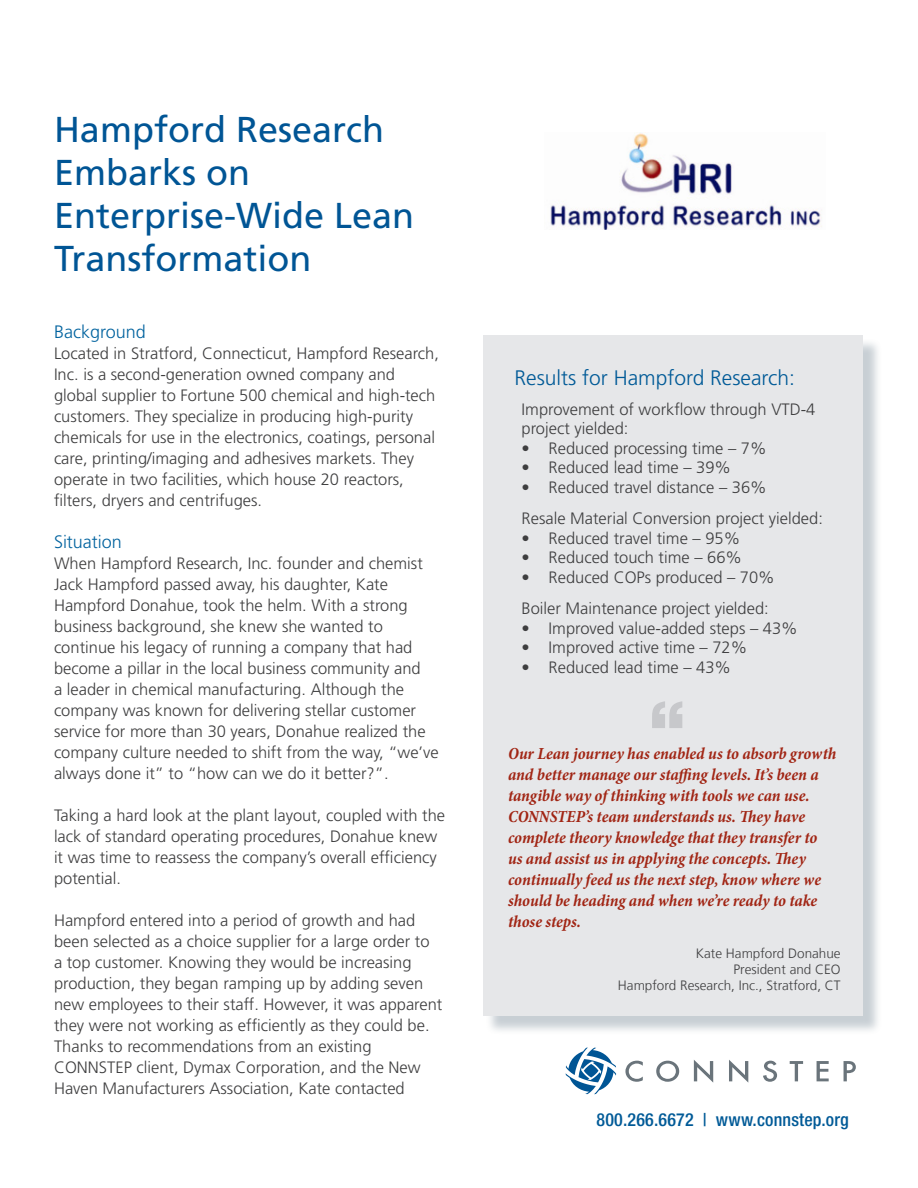
<style>
.page{position:relative;width:918px;height:1188px;background:#fff}
.page>*{position:absolute;margin:0;border:0;box-sizing:border-box;transform-origin:0 0}
.t1{font:900 70.65px "Helvetica Neue";color:#c7c8cb}
.t2{font:36px/43.2px "Frutiger";color:#005595}
.BODY{font:300 21px "Frutiger";color:#005a97}
.t3{font:500 condensed 18px "Helvetica Neue";letter-spacing:.01em;color:#005a97}
.BODY-2{font:300 18px "Frutiger";color:#02639f}
.testimonial{font:italic 700 condensed 17.1px/21px "Minion Pro";letter-spacing:-.005em;color:#a12514}
.BODY-3{font:300 16.5px/21px "Frutiger";color:#3e3e3f}
.person{font:300 13.5px "Frutiger LT";color:#3e3e3f}
</style>
<div class="page">
<img style="left:550px;top:133px;width:272px;height:97px">
<div style="left:486px;top:338px;width:396px;height:697px;background:#596e7e;opacity:.33"></div>
<div style="left:484px;top:336px;width:379px;height:680px;background:#e6e7e9"></div>
<svg style="left:566px;top:1048px;width:50px;height:46px"></svg>
<svg style="left:625px;top:1061px;width:18px;height:21px"></svg>
<svg style="left:656px;top:1061px;width:23px;height:21px"></svg>
<svg style="left:694px;top:1060px;width:19px;height:23px"></svg>
<svg style="left:729px;top:1060px;width:19px;height:22px"></svg>
<svg style="left:763px;top:1061px;width:14px;height:21px"></svg>
<svg style="left:790px;top:1061px;width:13px;height:20px"></svg>
<svg style="left:817px;top:1061px;width:12px;height:20px"></svg>
<svg style="left:844px;top:1061px;width:12px;height:20px"></svg>
<p class="t2" style="left:54px;top:107px;width:362px">Hampford Research<br>Embarks on<br>Enterprise-Wide Lean<br>Transformation</p>
<p class="BODY-2" style="left:54px;top:322px;width:93px">Background</p>
<p class="BODY-3" style="left:54px;top:343px;width:387px">Located in Stratford, Connecticut, Hampford Research, Inc. is a second-generation owned company and global supplier to Fortune 500 chemical and high-tech customers. They specialize in producing high-purity chemicals for use in the electronics, coatings, personal care, printing/imaging and adhesives markets. They operate in two facilities, which house 20 reactors, filters, dryers and centrifuges.</p>
<p class="BODY-2" style="left:54px;top:532px;width:70px">Situation</p>
<p class="BODY-3" style="left:54px;top:553px;width:386px">When Hampford Research, Inc. founder and chemist Jack Hampford passed away, his daughter, Kate Hampford Donahue, took the helm. With a strong business background, she knew she wanted to continue his legacy of running a company that had become a pillar in the local business community and<br>a leader in chemical manufacturing. Although the company was known for delivering stellar customer service for more than 30 years, Donahue realized the company culture needed to shift from the way, “we’ve always done it” to “how can we do it better?”.</p>
<p class="BODY-3" style="left:54px;top:805px;width:393px">Taking a hard look at the plant layout, coupled with the lack of standard operating procedures, Donahue knew it was time to reassess the company’s overall efficiency potential.</p>
<p class="BODY-3" style="left:54px;top:910px;width:390px">Hampford entered into a period of growth and had been selected as a choice supplier for a large order to<br>a top customer. Knowing they would be increasing production, they began ramping up by adding seven new employees to their staff. However, it was apparent they were not working as efficiently as they could be.</p>
<p class="BODY-3" style="left:54px;top:1036px;width:368px">Thanks to recommendations from an existing<br>CONNSTEP client, Dymax Corporation, and the New<br>Haven Manufacturers Association, Kate contacted</p>
<p class="BODY" style="left:515px;top:365px;width:282px">Results for Hampford Research:</p>
<p class="BODY-3" style="left:522px;top:398px;width:295px">Improvement of workflow through VTD-4</p>
<p class="BODY-3" style="left:522px;top:418px;width:108px">project yielded:</p>
<p class="BODY-3" style="left:522px;top:437px;width:246px">• Reduced processing time – 7%</p>
<p class="BODY-3" style="left:522px;top:457px;width:211px">• Reduced lead time – 39%</p>
<p class="BODY-3" style="left:522px;top:476px;width:247px">• Reduced travel distance – 36%</p>
<p class="BODY-3" style="left:522px;top:508px;width:303px">Resale Material Conversion project yielded:</p>
<p class="BODY-3" style="left:522px;top:527px;width:220px">• Reduced travel time – 95%</p>
<p class="BODY-3" style="left:522px;top:547px;width:222px">• Reduced touch time – 66%</p>
<p class="BODY-3" style="left:522px;top:566px;width:255px">• Reduced COPs produced – 70%</p>
<p class="BODY-3" style="left:522px;top:598px;width:249px">Boiler Maintenance project yielded:</p>
<p class="BODY-3" style="left:522px;top:617px;width:278px">• Improved value-added steps – 43%</p>
<p class="BODY-3" style="left:522px;top:637px;width:227px">• Improved active time – 72%</p>
<p class="BODY-3" style="left:522px;top:656px;width:211px">• Reduced lead time – 43%</p>
<p class="t1" style="left:649px;top:684px;width:38px">“</p>
<p class="testimonial" style="left:508px;top:743px;width:330px">Our Lean journey has enabled us to absorb growth and better manage our staffing levels. It’s been a tangible way of thinking with tools we can use.<br>CONNSTEP’s team understands us. They have complete theory knowledge that they transfer to<br>us and assist us in applying the concepts. They continually feed us the next step, know where we should be heading and when we’re ready to take those steps.</p>
<p class="person" style="left:696px;top:946px;width:146px">Kate Hampford Donahue</p>
<p class="person" style="left:733px;top:962px;width:109px">President and CEO</p>
<p class="person" style="left:618px;top:978px;width:224px">Hampford Research, Inc., Stratford, CT</p>
<p class="t3" style="left:597px;top:1109px;width:254px">800.266.6672 | www.connstep.org</p>
</div>
